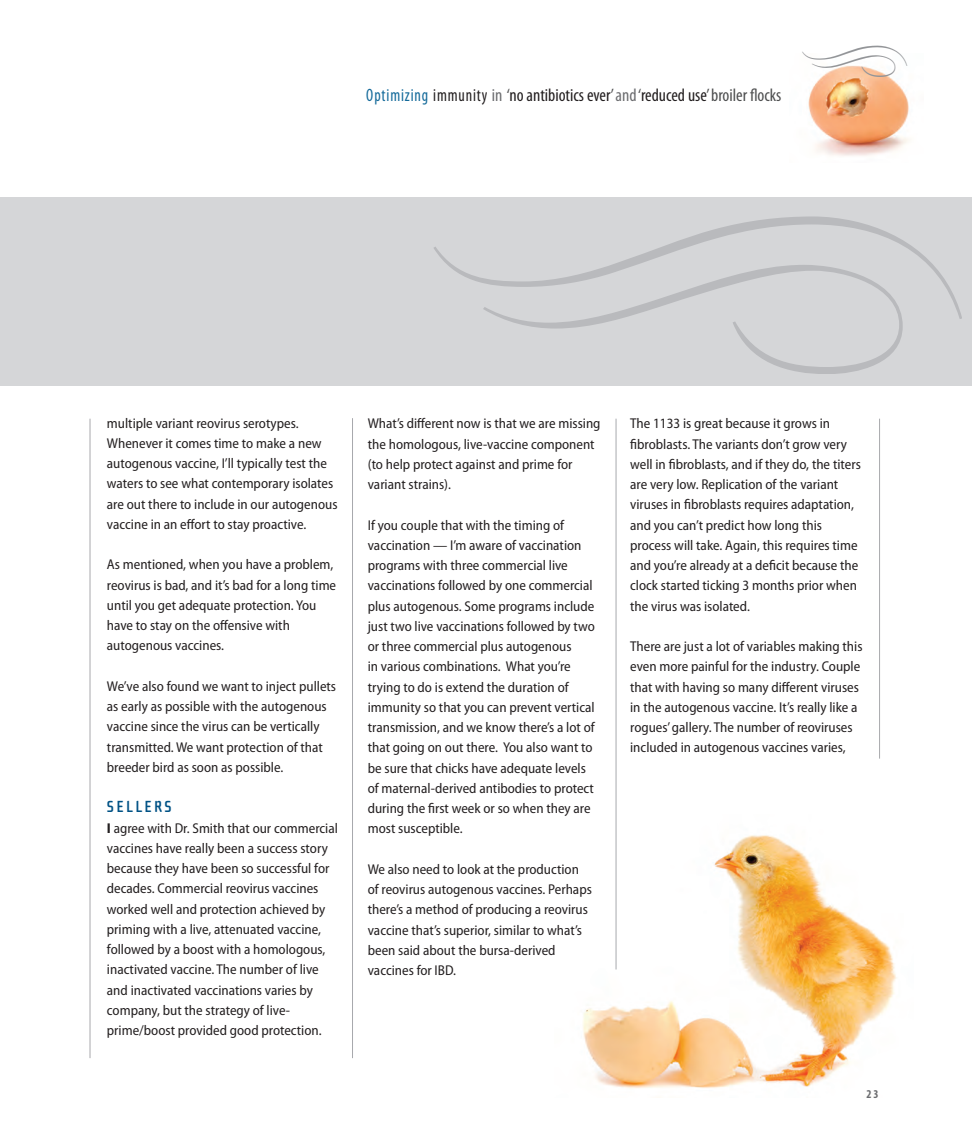
<style>
.page{position:relative;width:972px;height:1134px;background:#fff}
.page>*{position:absolute;margin:0;border:0;box-sizing:border-box;transform-origin:0 0}
.t1{font:41.85px "Woody Goodies 1 WBW";color:#939598}
.t2{font:condensed 18px "Myriad Pro";color:#231f20;scale:.88 1}
.t3{font:700 16.5px "Cholla Sans";letter-spacing:.15em;color:#005285}
.t4{font:semi-condensed 14.25px/20.2px "Myriad Pro";color:#231f20}
.t5{font:700 condensed 12px "Myriad Pro";color:#6c6d70}
.s1{color:#146a9a}
.s2{color:#6c6d70}
.s3{color:#4e4f50}
.s4{font-weight:700;font-stretch:normal}
</style>
<div class="page">
<div style="left:0;top:197px;width:972px;height:189px;background:#d5d6d8"></div>
<img style="left:808px;top:65px;width:101px;height:91px">
<img style="left:583px;top:814px;width:314px;height:275px">
<hr style="left:616px;top:419px;width:1px;height:550px;background:#a8a9ad">
<hr style="left:879px;top:419px;width:1px;height:340px;background:#a8a9ad">
<svg style="left:434px;top:216px;width:528px;height:158px"></svg>
<hr style="left:90px;top:419px;width:1px;height:639px;background:#a8a9ad">
<hr style="left:352px;top:418px;width:1px;height:640px;background:#a8a9ad">
<p class="t2" style="left:366px;top:89px;width:473px"><span class="s1">Optimizing</span> immunity <span class="s2">in</span> <span class="s3">‘</span>no antibiotics ever<span class="s3">’</span> <span class="s2">and</span><span class="s3">‘</span>reduced use<span class="s3">’ broiler flocks</span></p>
<h1 class="t1" style="left:802px;top:38px;width:107px">f</h1>
<p class="t4" style="left:107px;top:414px;width:232px">multiple variant reovirus serotypes.<br>Whenever it comes time to make a new autogenous vaccine, I’ll typically test the waters to see what contemporary isolates are out there to include in our autogenous vaccine in an effort to stay proactive.</p>
<p class="t4" style="left:107px;top:556px;width:231px">as mentioned, when you have a problem, reovirus is bad, and it’s bad for a long time until you get adequate protection. You have to stay on the offensive with autogenous vaccines.</p>
<p class="t4" style="left:107px;top:677px;width:231px">We’ve also found we want to inject pullets as early as possible with the autogenous vaccine since the virus can be vertically transmitted. We want protection of that breeder bird as soon as possible.</p>
<p class="t3" style="left:107px;top:797px;width:66px">SELLERS</p>
<p class="t4" style="left:107px;top:819px;width:233px"><span class="s4">I</span> agree with Dr. Smith that our commercial vaccines have really been a success story because they have been so successful for decades. commercial reovirus vaccines worked well and protection achieved by priming with a live, attenuated vaccine, followed by a boost with a homologous, inactivated vaccine. The number of live and inactivated vaccinations varies by company, but the strategy of live&shy;prime/boost provided good protection.</p>
<p class="t4" style="left:368px;top:415px;width:234px">What’s different now is that we are missing the homologous, live-vaccine component (to help protect against and prime for variant strains).</p>
<p class="t4" style="left:368px;top:516px;width:229px">If you couple that with the timing of vaccination — I’m aware of vaccination programs with three commercial live vaccinations followed by one commercial plus autogenous. Some programs include just two live vaccinations followed by two or three commercial plus autogenous<br>in various combinations. What you’re trying to do is extend the duration of immunity so that you can prevent vertical transmission, and we know there’s a lot of that going on out there. You also want to be sure that chicks have adequate levels of maternal-derived antibodies to protect during the first week or so when they are most susceptible.</p>
<p class="t4" style="left:368px;top:860px;width:226px">We also need to look at the production of reovirus autogenous vaccines. Perhaps there’s a method of producing a reovirus vaccine that’s superior, similar to what’s been said about the bursa-derived vaccines for IBD.</p>
<p class="t4" style="left:630px;top:415px;width:232px">The 1133 is great because it grows in fibroblasts. The variants don’t grow very well in fibroblasts, and if they do, the titers are very low. replication of the variant viruses in fibroblasts requires adaptation, and you can’t predict how long this process will take. again, this requires time and you’re already at a deficit because the clock started ticking 3 months prior when the virus was isolated.</p>
<p class="t4" style="left:630px;top:637px;width:234px">There are just a lot of variables making this even more painful for the industry. couple that with having so many different viruses in the autogenous vaccine. It’s really like a rogues’ gallery. The number of reoviruses included in autogenous vaccines varies,</p>
<p class="t5" style="left:867px;top:1090px;width:14px">23</p>
</div>
